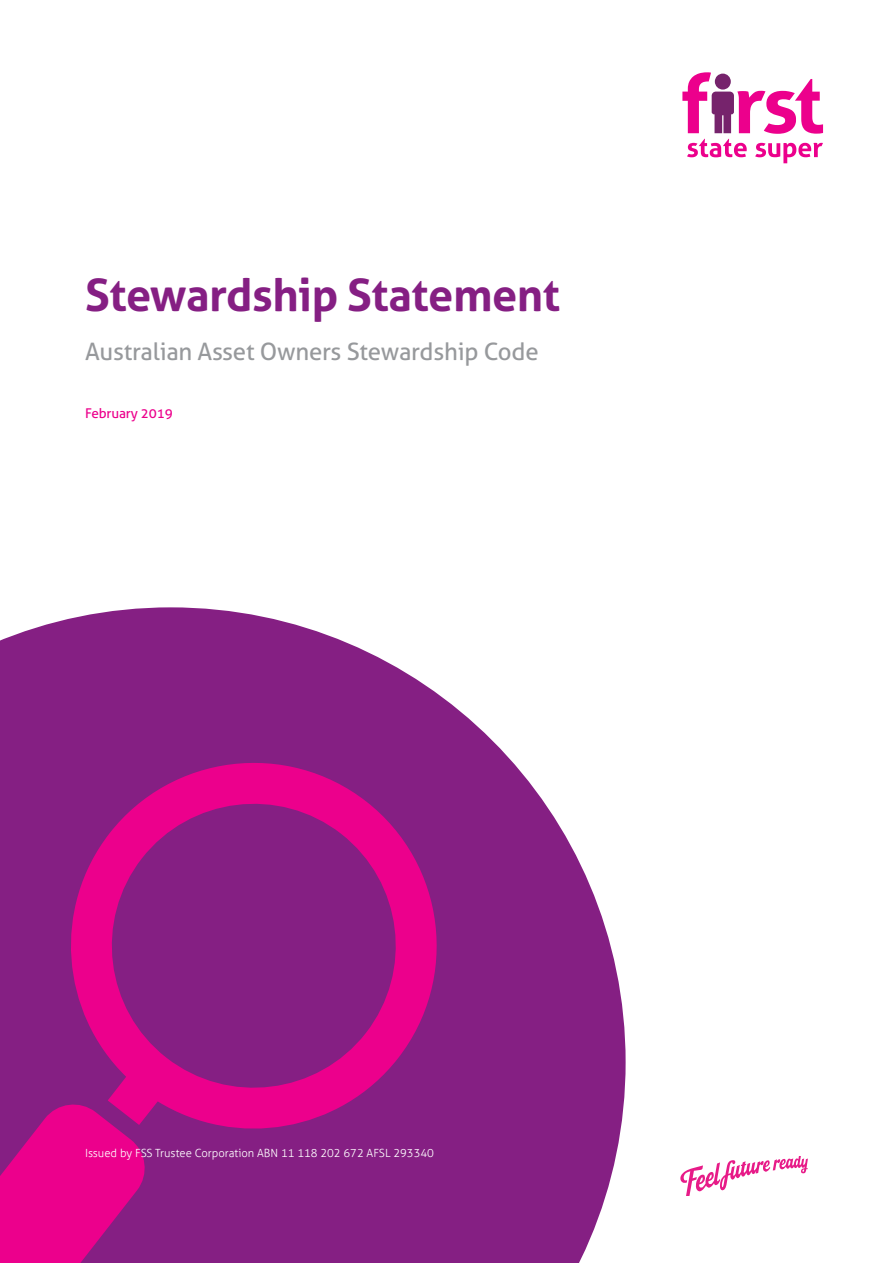
<style>
.page{position:relative;width:893px;height:1263px;background:#fff}
.page>*{position:absolute;margin:0;border:0;box-sizing:border-box;transform-origin:0 0}
.t1{font:700 45px "Aller";letter-spacing:-.01em;color:#851f83}
.t2{font:24px "Aller";letter-spacing:-.01em;color:#97999c}
.t3{font:13.5px "Aller";letter-spacing:-.01em;color:#ec008c}
.t4{font:300 11.25px "Aller";color:#fff}
</style>
<div class="page">
<svg style="left:680px;top:1157px;width:128px;height:38px"></svg>
<svg style="left:0;top:607px;width:626px;height:656px;fill:#851f83"></svg>
<svg style="left:0;top:739px;width:460px;height:524px;background:#9e1785"></svg>
<svg style="left:682px;top:72px;width:141px;height:91px"></svg>
<h1 class="t1" style="left:85px;top:267px;width:477px">Stewardship Statement</h1>
<h2 class="t2" style="left:85px;top:337px;width:455px">Australian Asset Owners Stewardship Code</h2>
<p class="t3" style="left:85px;top:405px;width:89px">February 2019</p>
<p class="t4" style="left:85px;top:1146px;width:350px">Issued by FSS Trustee Corporation ABN 11 118 202 672 AFSL 293340</p>
</div>
